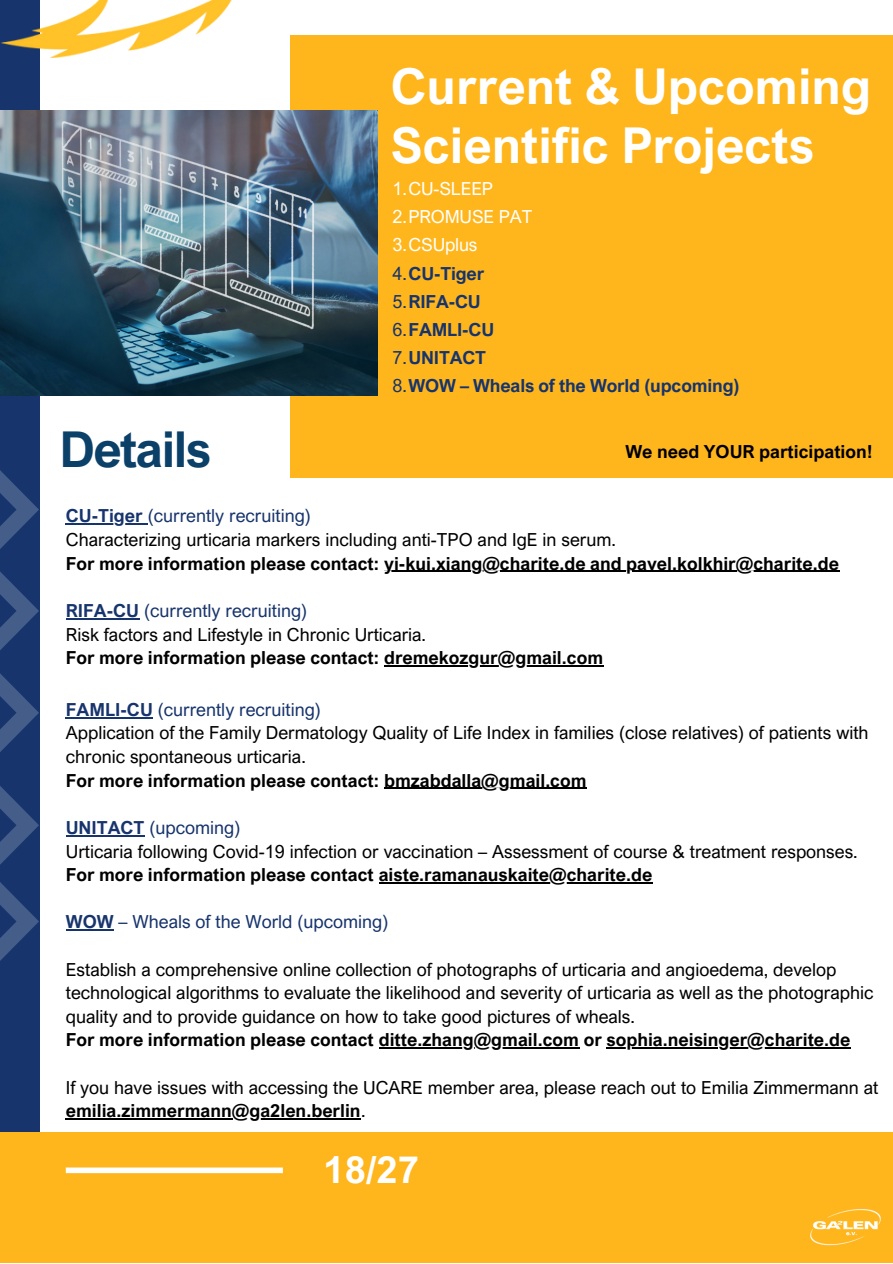
<style>
.page{position:relative;width:893px;height:1264px;background:#fff}
.page>*{position:absolute;margin:0;border:0;box-sizing:border-box;transform-origin:0 0}
.t1{font:700 49.5px "Arial Nova";color:#fff}
.t2{font:700 49.5px "Arial Nova";letter-spacing:-.03em;color:#0b4068}
.t3{font:700 37.5px "Arial Nova";color:#fff}
.t4{font:18px/23.5px "Arial Nova";color:#000}
.t5{font:700 18px "Arial Nova";color:#000}
.t6{font:18px "Arial Nova";color:#17346c}
.t7{font:700 18px "Arial Nova";letter-spacing:-.01em;color:#17346c}
.t8{font:18px "Arial Nova";letter-spacing:-.01em;color:#fff}
.s1{font-weight:400}
.s2{font-weight:700}
</style>
<div class="page">
<div style="left:290px;top:35px;width:602px;height:442px;background:#ffb61d"></div>
<div style="left:0;top:0;width:40px;height:1146px;background:#17346c"></div>
<div style="left:0;top:1131px;width:892px;height:131px;background:#ffb61d"></div>
<div style="left:66px;top:1167px;width:217px;height:6px;background:#fff"></div>
<img style="left:810px;top:1209px;width:71px;height:37px">
<img style="left:1px;top:0;width:231px;height:58px">
<img style="left:0;top:110px;width:378px;height:286px">
<svg style="left:0;top:470px;width:39px;height:282px"></svg>
<hr style="left:66px;top:523px;width:77px;height:1px;background:#17346c">
<hr style="left:384px;top:570px;width:455px;height:2px;background:#000">
<hr style="left:66px;top:618px;width:73px;height:1px;background:#17346c">
<hr style="left:384px;top:665px;width:219px;height:1px;background:#000">
<hr style="left:66px;top:717px;width:87px;height:1px;background:#17346c">
<hr style="left:384px;top:787px;width:203px;height:2px;background:#000">
<hr style="left:66px;top:835px;width:79px;height:1px;background:#17346c">
<hr style="left:379px;top:882px;width:273px;height:1px;background:#000">
<hr style="left:66px;top:929px;width:48px;height:1px;background:#17346c">
<hr style="left:379px;top:1047px;width:200px;height:1px;background:#000">
<hr style="left:606px;top:1047px;width:244px;height:1px;background:#000">
<hr style="left:66px;top:1118px;width:295px;height:1px;background:#000">
<svg style="left:0;top:786px;width:39px;height:175px"></svg>
<p class="t1" style="left:390px;top:56px;width:482px">Current &amp; Upcoming</p>
<p class="t1" style="left:390px;top:114px;width:425px">Scientific Projects</p>
<p class="t2" style="left:59px;top:418px;width:153px">Details</p>
<p class="t8" style="left:392px;top:177px;width:102px">1.CU-SLEEP</p>
<p class="t8" style="left:392px;top:206px;width:141px">2.PROMUSE PAT</p>
<p class="t8" style="left:392px;top:234px;width:86px">3.CSUplus</p>
<p class="t7" style="left:392px;top:262px;width:93px"><span class="s1">4.</span>CU-Tiger</p>
<p class="t7" style="left:392px;top:290px;width:90px"><span class="s1">5.</span>RIFA-CU</p>
<p class="t7" style="left:392px;top:318px;width:103px"><span class="s1">6.</span>FAMLI-CU</p>
<p class="t7" style="left:392px;top:346px;width:95px"><span class="s1">7.</span>UNITACT</p>
<p class="t7" style="left:392px;top:374px;width:348px"><span class="s1">8.</span>WOW – Wheals of the World (upcoming)</p>
<p class="t5" style="left:625px;top:440px;width:249px">We need YOUR participation!</p>
<p class="t6" style="left:66px;top:505px;width:246px"><span class="s2">CU-Tiger</span> (currently recruiting)</p>
<p class="t4" style="left:66px;top:527px;width:551px">Characterizing urticaria markers including anti-TPO and IgE in serum.</p>
<p class="t5" style="left:66px;top:552px;width:774px">For more information please contact: yi-kui.xiang@charite.de and pavel.kolkhir@charite.de</p>
<p class="t6" style="left:66px;top:599px;width:243px"><span class="s2">RIFA-CU</span> (currently recruiting)</p>
<p class="t4" style="left:66px;top:622px;width:362px">Risk factors and Lifestyle in Chronic Urticaria.</p>
<p class="t5" style="left:66px;top:646px;width:539px">For more information please contact: dremekozgur@gmail.com</p>
<p class="t6" style="left:66px;top:698px;width:256px"><span class="s2">FAMLI-CU</span> (currently recruiting)</p>
<p class="t4" style="left:66px;top:721px;width:804px">Application of the Family Dermatology Quality of Life Index in families (close relatives) of patients with chronic spontaneous urticaria.</p>
<p class="t5" style="left:66px;top:769px;width:522px">For more information please contact: bmzabdalla@gmail.com</p>
<p class="t6" style="left:66px;top:816px;width:176px"><span class="s2">UNITACT</span> (upcoming)</p>
<p class="t4" style="left:66px;top:839px;width:793px">Urticaria following Covid-19 infection or vaccination – Assessment of course &amp; treatment responses.</p>
<p class="t5" style="left:66px;top:863px;width:588px">For more information please contact aiste.ramanauskaite@charite.de</p>
<p class="t6" style="left:66px;top:910px;width:324px"><span class="s2">WOW</span> – Wheals of the World (upcoming)</p>
<p class="t4" style="left:66px;top:957px;width:809px">Establish a comprehensive online collection of photographs of urticaria and angioedema, develop technological algorithms to evaluate the likelihood and severity of urticaria as well as the photographic quality and to provide guidance on how to take good pictures of wheals.</p>
<p class="t5" style="left:66px;top:1028px;width:786px">For more information please contact ditte.zhang@gmail.com or sophia.neisinger@charite.de</p>
<p class="t4" style="left:66px;top:1075px;width:814px">If you have issues with accessing the UCARE member area, please reach out to Emilia Zimmermann at <span class="s2">emilia.zimmermann@ga2len.berlin</span>.</p>
<p class="t3" style="left:323px;top:1145px;width:97px">18/27</p>
</div>
